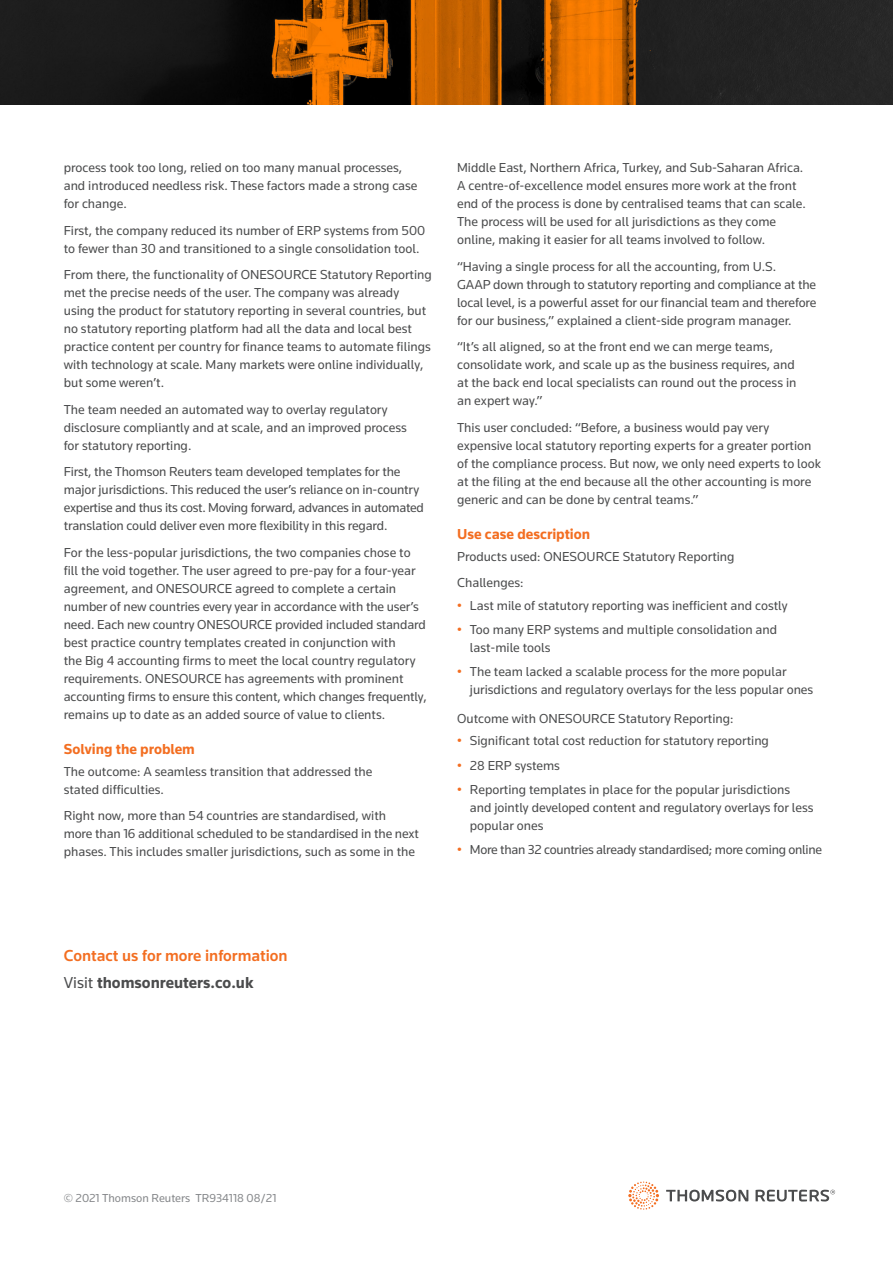
<style>
.page{position:relative;width:893px;height:1263px;background:#fff}
.page>*{position:absolute;margin:0;border:0;box-sizing:border-box;transform-origin:0 0}
.Body{font:500 16.5px "Knowledge";color:#f36e21}
.Body-2{font:700 16.5px "Knowledge";color:#4b4c4d}
.Head_3{font:700 15px "Knowledge";color:#f36e21}
.Body-3{font:13.5px/18px "Knowledge";color:#4b4c4d}
.Body-4{font:13.5px "Knowledge";letter-spacing:-.02em;color:#4b4c4d}
.Smallprint{font:12px "Knowledge";color:#86888b}
.s1{color:#f36e21}
.s2{font-weight:400}
</style>
<div class="page">
<img style="left:0;top:0;width:893px;height:104px">
<svg style="left:666px;top:1190px;width:169px;height:11px"></svg>
<svg style="left:628px;top:1181px;width:31px;height:29px"></svg>
<p class="Body-3" style="left:64px;top:158px;width:355px">process took too long, relied on too many manual processes, and introduced needless risk. These factors made a strong case for change.</p>
<p class="Body-3" style="left:64px;top:221px;width:363px">First, the company reduced its number of ERP systems from 500 to fewer than 30 and transitioned to a single consolidation tool.</p>
<p class="Body-3" style="left:64px;top:265px;width:370px">From there, the functionality of ONESOURCE Statutory Reporting met the precise needs of the user. The company was already using the product for statutory reporting in several countries, but no statutory reporting platform had all the data and local best practice content per country for finance teams to automate filings with technology at scale. Many markets were online individually, but some weren’t.</p>
<p class="Body-3" style="left:64px;top:400px;width:345px">The team needed an automated way to overlay regulatory disclosure compliantly and at scale, and an improved process for statutory reporting.</p>
<p class="Body-3" style="left:64px;top:462px;width:362px">First, the Thomson Reuters team developed templates for the major jurisdictions. This reduced the user’s reliance on in-country expertise and thus its cost. Moving forward, advances in automated translation could deliver even more flexibility in this regard.</p>
<p class="Body-3" style="left:64px;top:543px;width:364px">For the less-popular jurisdictions, the two companies chose to fill the void together. The user agreed to pre-pay for a four-year agreement, and ONESOURCE agreed to complete a certain number of new countries every year in accordance with the user’s need. Each new country ONESOURCE provided included standard best practice country templates created in conjunction with<br>the Big 4 accounting firms to meet the local country regulatory requirements. ONESOURCE has agreements with prominent accounting firms to ensure this content, which changes frequently, remains up to date as an added source of value to clients.</p>
<p class="Head_3" style="left:64px;top:739px;width:133px">Solving the problem</p>
<p class="Body-3" style="left:64px;top:762px;width:310px">The outcome: A seamless transition that addressed the stated difficulties.</p>
<p class="Body-3" style="left:64px;top:807px;width:357px">Right now, more than 54 countries are standardised, with<br>more than 16 additional scheduled to be standardised in the next phases. This includes smaller jurisdictions, such as some in the</p>
<p class="Body-3" style="left:457px;top:158px;width:350px">Middle East, Northern Africa, Turkey, and Sub-Saharan Africa.<br>A centre-of-excellence model ensures more work at the front end of the process is done by centralised teams that can scale.<br>The process will be used for all jurisdictions as they come online, making it easier for all teams involved to follow.</p>
<p class="Body-3" style="left:457px;top:257px;width:361px">“Having a single process for all the accounting, from U.S.<br>GAAP down through to statutory reporting and compliance at the local level, is a powerful asset for our financial team and therefore for our business,” explained a client-side program manager.</p>
<p class="Body-3" style="left:457px;top:337px;width:341px">“It’s all aligned, so at the front end we can merge teams, consolidate work, and scale up as the business requires, and at the back end local specialists can round out the process in an expert way.”</p>
<p class="Body-3" style="left:457px;top:418px;width:365px">This user concluded: “Before, a business would pay very expensive local statutory reporting experts for a greater portion of the compliance process. But now, we only need experts to look at the filing at the end because all the other accounting is more generic and can be done by central teams.”</p>
<p class="Head_3" style="left:457px;top:524px;width:135px">Use case description</p>
<p class="Body-3" style="left:457px;top:547px;width:279px">Products used: ONESOURCE Statutory Reporting</p>
<p class="Body-3" style="left:457px;top:574px;width:68px">Challenges:</p>
<p class="Body-3" style="left:457px;top:596px;width:332px"><span class="s1">•</span> Last mile of statutory reporting was inefficient and costly</p>
<p class="Body-3" style="left:470px;top:620px;width:309px;text-indent:-13px"><span class="s1">•</span> Too many ERP systems and multiple consolidation and last-mile tools</p>
<p class="Body-3" style="left:470px;top:663px;width:345px;text-indent:-13px"><span class="s1">•</span> The team lacked a scalable process for the more popular jurisdictions and regulatory overlays for the less popular ones</p>
<p class="Body-3" style="left:457px;top:709px;width:278px">Outcome with ONESOURCE Statutory Reporting:</p>
<p class="Body-3" style="left:457px;top:731px;width:313px"><span class="s1">•</span> Significant total cost reduction for statutory reporting</p>
<p class="Body-3" style="left:457px;top:756px;width:104px"><span class="s1">•</span> 28 ERP systems</p>
<p class="Body-3" style="left:470px;top:780px;width:345px;text-indent:-13px"><span class="s1">•</span> Reporting templates in place for the popular jurisdictions and jointly developed content and regulatory overlays for less popular ones</p>
<p class="Body-4" style="left:457px;top:842px;width:366px"><span class="s1">•</span> More than 32 countries already standardised; more coming online</p>
<p class="Body" style="left:64px;top:945px;width:225px">Contact us for more information</p>
<p class="Body-2" style="left:64px;top:972px;width:191px"><span class="s2">Visit</span> thomsonreuters.co.uk</p>
<p class="Smallprint" style="left:64px;top:1191px;width:214px">© 2021 Thomson Reuters TR934118 08/21</p>
</div>
